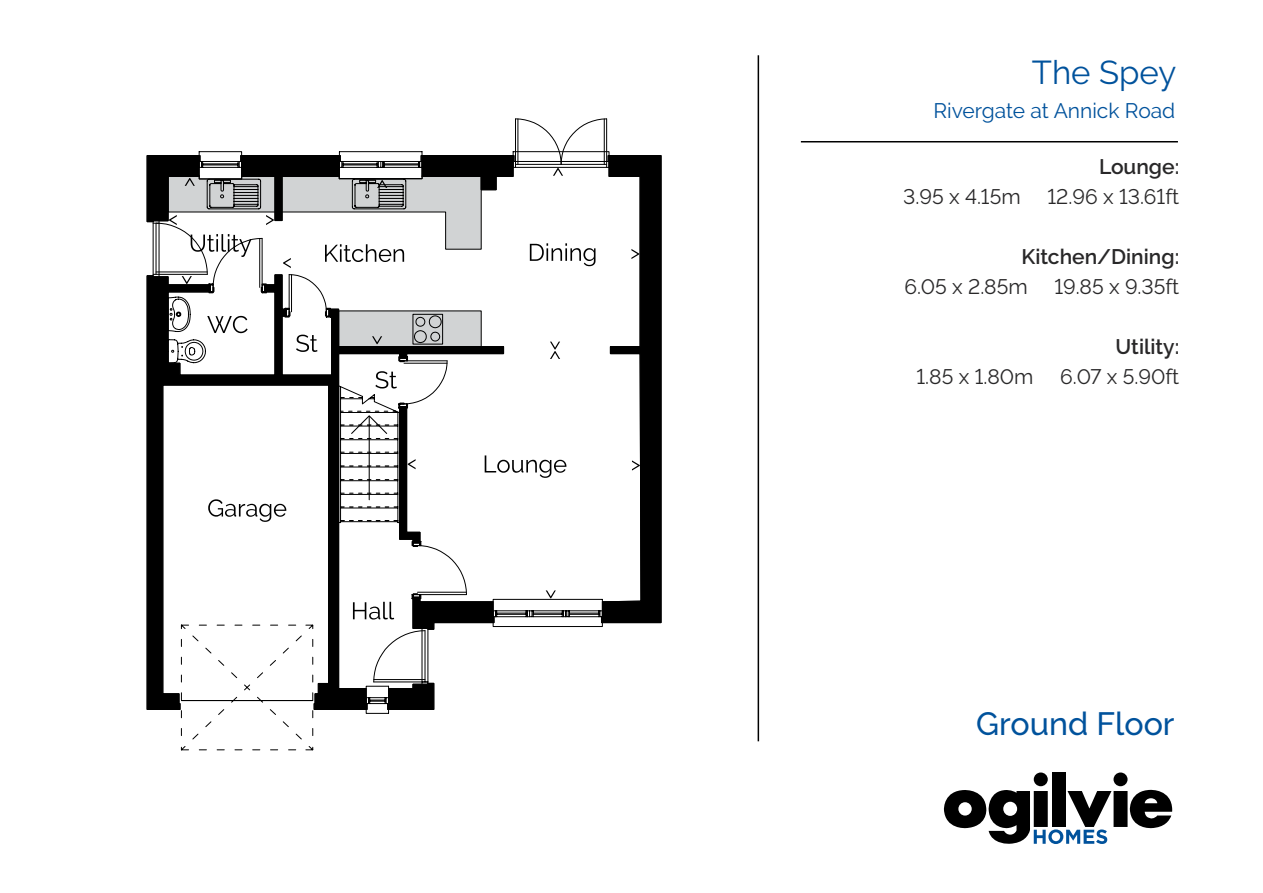
<style>
.page{position:relative;width:1263px;height:893px;background:#fff}
.page>*{position:absolute;margin:0;border:0;box-sizing:border-box;transform-origin:0 0}
.t1{font:33px "Raleway";color:#00529c}
.t2{font:500 32.1px "Raleway";color:#00529c}
.t3{font:21px "Raleway";color:#292829}
.t4{font:600 21px "Raleway";color:#292829}
.t5{font:21px "Raleway";color:#00529c}
</style>
<div class="page">
<hr style="left:758px;top:55px;width:1px;height:686px;background:#000">
<hr style="left:801px;top:141px;width:377px;height:1px;background:#000">
<svg style="left:944px;top:772px;width:228px;height:72px"></svg>
<svg style="left:147px;top:155px;width:515px;height:555px"></svg>
<h1 class="t1" style="left:1032px;top:53px;width:146px">The Spey</h1>
<p class="t5" style="left:934px;top:99px;width:243px">Rivergate at Annick Road</p>
<p class="t4" style="left:1099px;top:154px;width:82px">Lounge:</p>
<p class="t3" style="left:903px;top:184px;width:119px">3.95 x 4.15m</p>
<p class="t3" style="left:1047px;top:184px;width:133px">12.96 x 13.61ft</p>
<p class="t4" style="left:1021px;top:244px;width:159px">Kitchen/Dining:</p>
<p class="t3" style="left:904px;top:274px;width:125px">6.05 x 2.85m</p>
<p class="t3" style="left:1054px;top:274px;width:126px">19.85 x 9.35ft</p>
<p class="t4" style="left:1115px;top:334px;width:65px">Utility:</p>
<p class="t3" style="left:916px;top:364px;width:118px">1.85 x 1.80m</p>
<p class="t3" style="left:1060px;top:364px;width:121px">6.07 x 5.90ft</p>
<h2 class="t2" style="left:976px;top:706px;width:200px">Ground Floor</h2>
</div>
